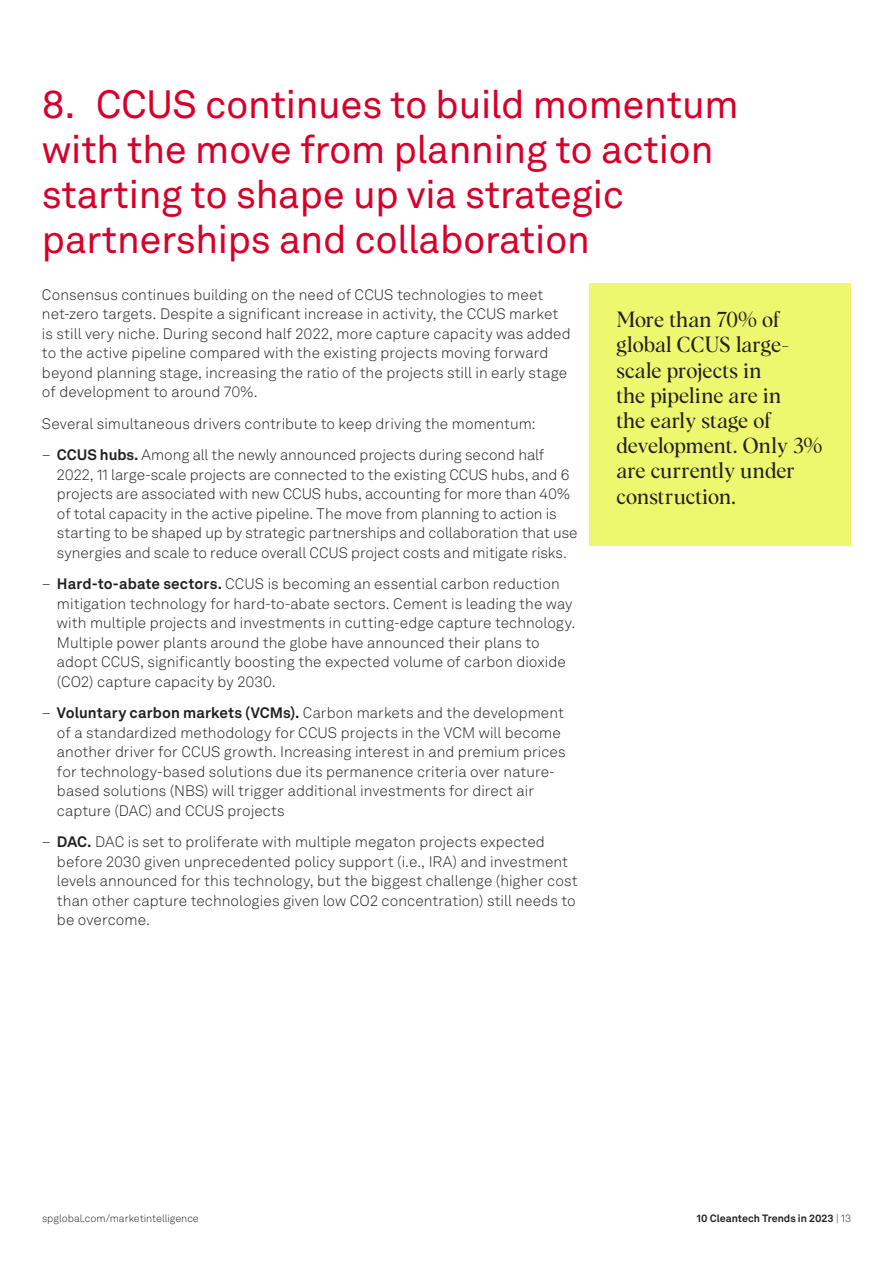
<style>
.page{position:relative;width:893px;height:1263px;background:#fff}
.page>*{position:absolute;margin:0;border:0;box-sizing:border-box;transform-origin:0 0}
.t1{font:39px/45px "Akkurat LL";letter-spacing:-.01em;color:#d6002a}
.t2{font:21px/25.2px "Albra";letter-spacing:-.005em;color:#231f20}
.t3{font:300 15px/19.5px "Akkurat LL";letter-spacing:.005em;color:#231f20}
.t4{font:300 10.5px "Akkurat LL";color:#231f20}
.t5{font:700 10.5px "Akkurat LL";color:#231f20}
.s1{font-weight:700}
.s2{font-weight:300}
</style>
<div class="page">
<div style="left:589px;top:284px;width:262px;height:262px;background:#edf86f"></div>
<h1 class="t1" style="left:42px;top:80px;width:698px">8. CCUS continues to build momentum with the move from planning to action starting to shape up via strategic partnerships and collaboration</h1>
<p class="t3" style="left:42px;top:284px;width:530px">Consensus continues building on the need of CCUS technologies to meet net-zero targets. Despite a significant increase in activity, the CCUS market is still very niche. During second half 2022, more capture capacity was added to the active pipeline compared with the existing projects moving forward beyond planning stage, increasing the ratio of the projects still in early stage of development to around 70%.</p>
<p class="t3" style="left:42px;top:413px;width:495px">Several simultaneous drivers contribute to keep driving the momentum:</p>
<p class="t3" style="left:57px;top:445px;width:522px;text-indent:-15px">– <span class="s1">CCUS hubs.</span> Among all the newly announced projects during second half 2022, 11 large-scale projects are connected to the existing CCUS hubs, and 6 projects are associated with new CCUS hubs, accounting for more than 40% of total capacity in the active pipeline. The move from planning to action is starting to be shaped up by strategic partnerships and collaboration that use synergies and scale to reduce overall CCUS project costs and mitigate risks.</p>
<p class="t3" style="left:57px;top:574px;width:520px;text-indent:-15px">– <span class="s1">Hard-to-abate sectors.</span> CCUS is becoming an essential carbon reduction mitigation technology for hard-to-abate sectors. Cement is leading the way with multiple projects and investments in cutting-edge capture technology.<br>Multiple power plants around the globe have announced their plans to adopt CCUS, significantly boosting the expected volume of carbon dioxide (CO2) capture capacity by 2030.</p>
<p class="t3" style="left:57px;top:703px;width:510px;text-indent:-15px">– <span class="s1">Voluntary carbon markets (VCMs).</span> Carbon markets and the development of a standardized methodology for CCUS projects in the VCM will become another driver for CCUS growth. Increasing interest in and premium prices for technology-based solutions due its permanence criteria over nature&shy;based solutions (NBS) will trigger additional investments for direct air capture (DAC) and CCUS projects</p>
<p class="t3" style="left:57px;top:832px;width:522px;text-indent:-15px">– <span class="s1">DAC.</span> DAC is set to proliferate with multiple megaton projects expected before 2030 given unprecedented policy support (i.e., IRA) and investment levels announced for this technology, but the biggest challenge (higher cost than other capture technologies given low CO2 concentration) still needs to be overcome.</p>
<h2 class="t2" style="left:616px;top:306px;width:208px">More than 70% of global CCUS large&shy;scale projects in<br>the pipeline are in<br>the early stage of development. Only 3% are currently under construction.</h2>
<p class="t4" style="left:42px;top:1210px;width:158px">spglobal.com/marketintelligence</p>
<p class="t5" style="left:697px;top:1210px;width:156px">10 Cleantech Trends in 2023 <span class="s2">| 13</span></p>
</div>
